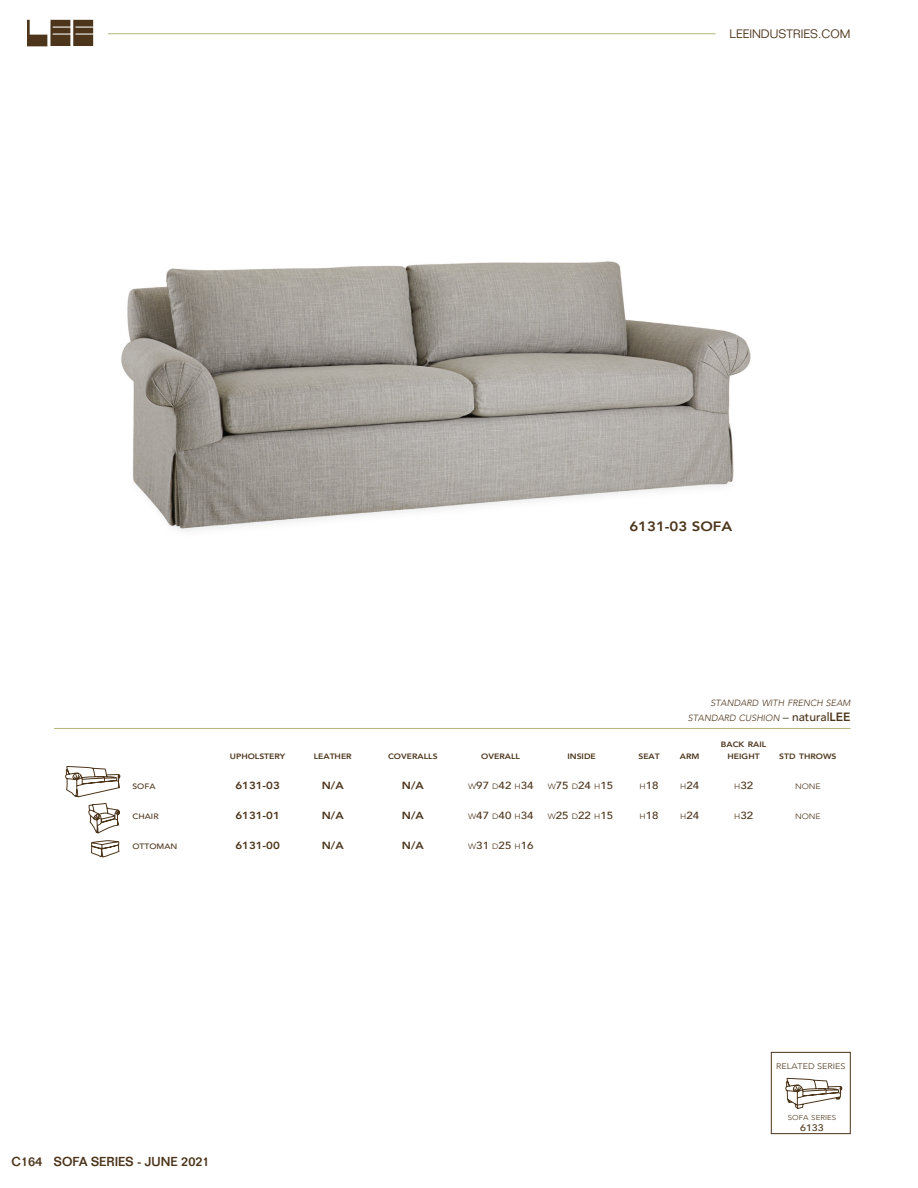
<style>
.page{position:relative;width:918px;height:1188px;background:#fff}
.page>*{position:absolute;margin:0;border:0;box-sizing:border-box;transform-origin:0 0}
.t1{font:800 13.5px "Avenir";color:#4c351b;scale:1.11 1}
.t2{font:500 12.75px "Folio Std";color:#4c351b}
.t3{font:300 12px "Folio Std";color:#4c351b}
.t4{font:500 10.35px "Avenir";color:#4c351b;scale:1.11 1}
.t5{font:800 10.35px "Avenir";color:#4c351b;scale:1.11 1}
.t6{font:500 9.45px "Avenir";color:#4c351b;scale:1.11 1}
.t7{font:italic 300 9px/14.4px "Avenir";color:#4c351b;text-align:right}
.t8{font:300 8.1px "Avenir";color:#4c351b;scale:1.11 1}
.t9{font:800 7.8px "Avenir";color:#4c351b;scale:1.11 1}
.t10{font:500 7.8px "Avenir";color:#4c351b;scale:1.11 1}
.t11{font:300 7.8px "Avenir";color:#4c351b;scale:1.11 1}
.t12{font:300 7.05px "Avenir";color:#4c351b;scale:1.11 1}
.s1{font-style:normal;font-size:12px}
.s2{font-weight:500;font-style:normal;font-size:12px}
.s3{font-weight:800;font-style:normal;font-size:12px}
.s4{font-weight:300;font-size:7.8px}
</style>
<div class="page">
<hr style="left:108px;top:33px;width:608px;height:1px;background:#b1b579">
<svg style="left:26px;top:20px;width:67px;height:27px"></svg>
<hr style="left:54px;top:728px;width:796px;height:1px;background:#b1b579">
<svg style="left:65px;top:766px;width:55px;height:31px"></svg>
<img style="left:121px;top:261px;width:630px;height:270px">
<svg style="left:88px;top:803px;width:32px;height:30px"></svg>
<div style="left:771px;top:1052px;width:79px;height:82px;border:1px solid #4c351b"></div>
<svg style="left:785px;top:1077px;width:57px;height:32px"></svg>
<svg style="left:91px;top:841px;width:28px;height:16px"></svg>
<h3 class="t3" style="left:730px;top:27px;width:122px">LEEINDUSTRIES.COM</h3>
<h1 class="t1" style="left:629px;top:516px;width:94px">6131-03 SOFA</h1>
<p class="t7" style="left:688px;top:696px;width:164px">STANDARD WITH FRENCH SEAM<br>STANDARD CUSHION <span class="s1">–</span> <span class="s2">natural</span><span class="s3">LEE</span></p>
<p class="t9" style="left:721px;top:738px;width:43px">BACK RAIL</p>
<p class="t9" style="left:230px;top:750px;width:52px">UPHOLSTERY</p>
<p class="t9" style="left:314px;top:750px;width:36px">LEATHER</p>
<p class="t9" style="left:388px;top:750px;width:46px">COVERALLS</p>
<p class="t9" style="left:481px;top:750px;width:36px">OVERALL</p>
<p class="t9" style="left:567px;top:750px;width:27px">INSIDE</p>
<p class="t9" style="left:638px;top:750px;width:21px">SEAT</p>
<p class="t9" style="left:680px;top:750px;width:19px">ARM</p>
<p class="t9" style="left:728px;top:750px;width:30px">HEIGHT</p>
<p class="t9" style="left:779px;top:750px;width:53px">STD THROWS</p>
<p class="t10" style="left:132px;top:779px;width:22px">SOFA</p>
<h3 class="t5" style="left:235px;top:777px;width:42px">6131-03</h3>
<h3 class="t5" style="left:322px;top:777px;width:31px">N/AN</h3>
<h3 class="t5" style="left:411px;top:777px;width:13px">/A</h3>
<h3 class="t4" style="left:468px;top:776px;width:60px"><span class="s4">W</span>97 <span class="s4">D</span>42 <span class="s4">H</span>34</h3>
<h3 class="t4" style="left:548px;top:776px;width:60px"><span class="s4">W</span>75 <span class="s4">D</span>24 <span class="s4">H</span>15</h3>
<h3 class="t4" style="left:640px;top:776px;width:19px"><span class="s4">H</span>18</h3>
<h3 class="t4" style="left:680px;top:776px;width:19px"><span class="s4">H</span>24</h3>
<h3 class="t4" style="left:734px;top:776px;width:19px"><span class="s4">H</span>32</h3>
<p class="t11" style="left:795px;top:781px;width:25px">NONE</p>
<p class="t10" style="left:132px;top:809px;width:25px">CHAIR</p>
<h3 class="t5" style="left:235px;top:807px;width:42px">6131-01</h3>
<h3 class="t5" style="left:309px;top:807px;width:43px">N /AN</h3>
<h3 class="t5" style="left:411px;top:807px;width:13px">/A</h3>
<h3 class="t4" style="left:468px;top:806px;width:60px"><span class="s4">W</span>47 <span class="s4">D</span>40 <span class="s4">H</span>34</h3>
<h3 class="t4" style="left:548px;top:806px;width:60px"><span class="s4">W</span>25 <span class="s4">D</span>22 <span class="s4">H</span>15</h3>
<h3 class="t4" style="left:640px;top:806px;width:19px"><span class="s4">H</span>18</h3>
<h3 class="t4" style="left:680px;top:806px;width:19px"><span class="s4">H</span>24</h3>
<h3 class="t4" style="left:734px;top:806px;width:19px"><span class="s4">H</span>32</h3>
<p class="t11" style="left:795px;top:811px;width:25px">NONE</p>
<p class="t10" style="left:132px;top:839px;width:42px">OTTOMAN</p>
<h3 class="t5" style="left:235px;top:837px;width:42px">6131-00</h3>
<h3 class="t5" style="left:309px;top:837px;width:43px">N /AN</h3>
<h3 class="t5" style="left:411px;top:837px;width:13px">/A</h3>
<h3 class="t4" style="left:468px;top:836px;width:60px"><span class="s4">W</span>31 <span class="s4">D</span>25 <span class="s4">H</span>16</h3>
<p class="t8" style="left:776px;top:1061px;width:64px">RELATED SERIES</p>
<h2 class="t2" style="left:12px;top:1153px;width:199px">C164 SOFA SERIES - JUNE 2021</h2>
<p class="t12" style="left:788px;top:1113px;width:45px">SOFA SERIES</p>
<p class="t6" style="left:800px;top:1119px;width:23px">6133</p>
</div>
